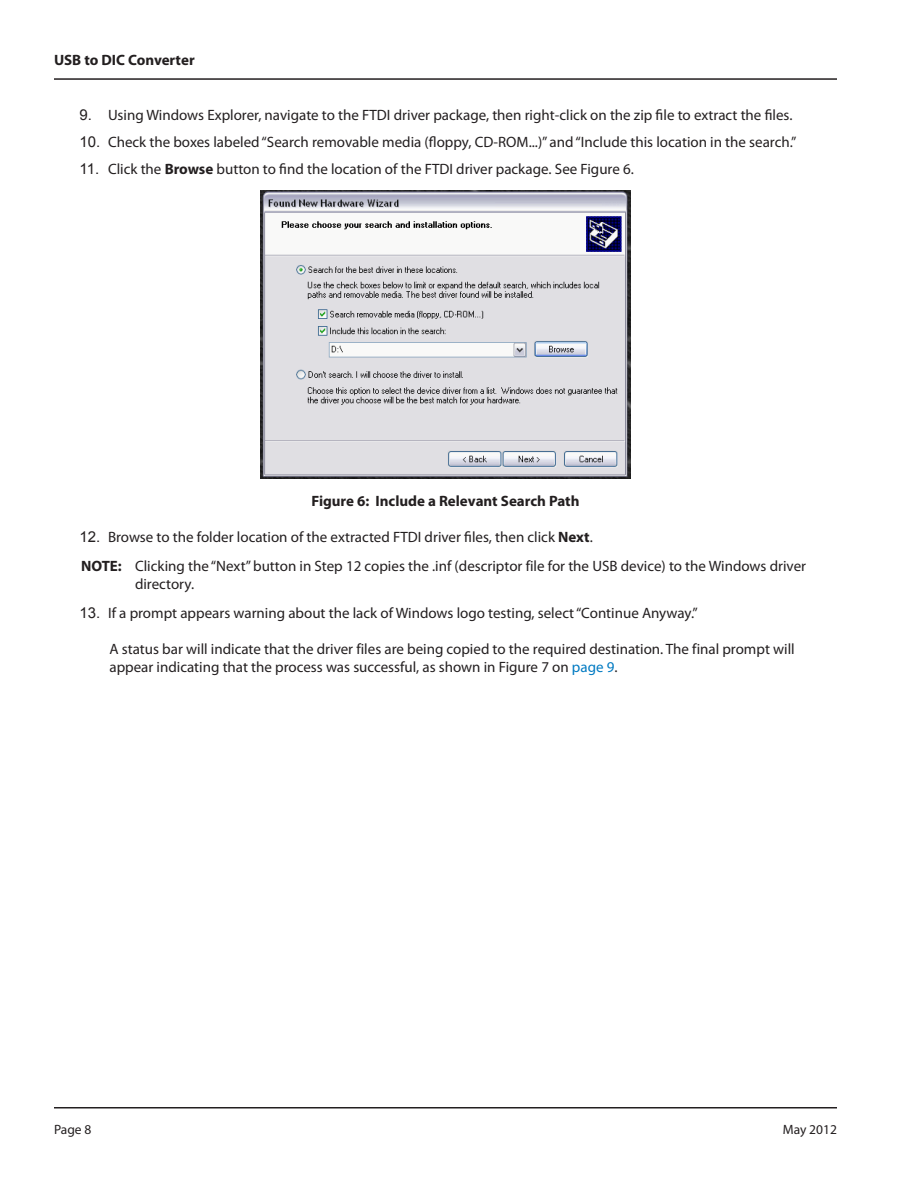
<style>
.page{position:relative;width:918px;height:1188px;background:#fff}
.page>*{position:absolute;margin:0;border:0;box-sizing:border-box;transform-origin:0 0}
.Note{font:15px/18px "Myriad Pro";color:#231f20}
.t1{font:700 15px "Myriad Pro";color:#231f20}
.t2{font:13.5px "Myriad Pro";color:#231f20}
.s1{font-family:"Arial"}
.s2{font-weight:700}
.s3{color:#007ac2}
</style>
<div class="page">
<img style="left:260px;top:191px;width:371px;height:287px">
<hr style="left:54px;top:78px;width:783px;height:2px;background:#231f20">
<hr style="left:54px;top:1107px;width:783px;height:1px;background:#231f20">
<p class="t1" style="left:54px;top:50px;width:142px">USB to DIC Converter</p>
<p class="Note" style="left:80px;top:106px;width:713px"><span class="s1">9.</span> Using Windows Explorer, navigate to the FTDI driver package, then right-click on the zip file to extract the files.</p>
<p class="Note" style="left:80px;top:133px;width:718px"><span class="s1">10.</span> Check the boxes labeled “Search removable media (floppy, CD-ROM...)” and “Include this location in the search.”</p>
<p class="Note" style="left:80px;top:160px;width:555px"><span class="s1">11.</span> Click the <span class="s2">Browse</span> button to find the location of the FTDI driver package. See Figure 6.</p>
<p class="t1" style="left:311px;top:491px;width:270px">Figure 6: Include a Relevant Search Path</p>
<p class="Note" style="left:80px;top:527px;width:514px"><span class="s1">12.</span> Browse to the folder location of the extracted FTDI driver files, then click <span class="s2">Next</span>.</p>
<p class="Note" style="left:135px;top:557px;width:673px;text-indent:-54px"><span class="s2">NOTE:</span> Clicking the “Next” button in Step 12 copies the .inf (descriptor file for the USB device) to the Windows driver directory.</p>
<p class="Note" style="left:80px;top:604px;width:620px"><span class="s1">13.</span> If a prompt appears warning about the lack of Windows logo testing, select “Continue Anyway.”</p>
<p class="Note" style="left:110px;top:640px;width:687px">A status bar will indicate that the driver files are being copied to the required destination. The final prompt will appear indicating that the process was successful, as shown in Figure 7 on <span class="s3">page 9</span>.</p>
<p class="t2" style="left:54px;top:1121px;width:39px">Page 8</p>
<p class="t2" style="left:783px;top:1121px;width:56px">May 2012</p>
</div>
